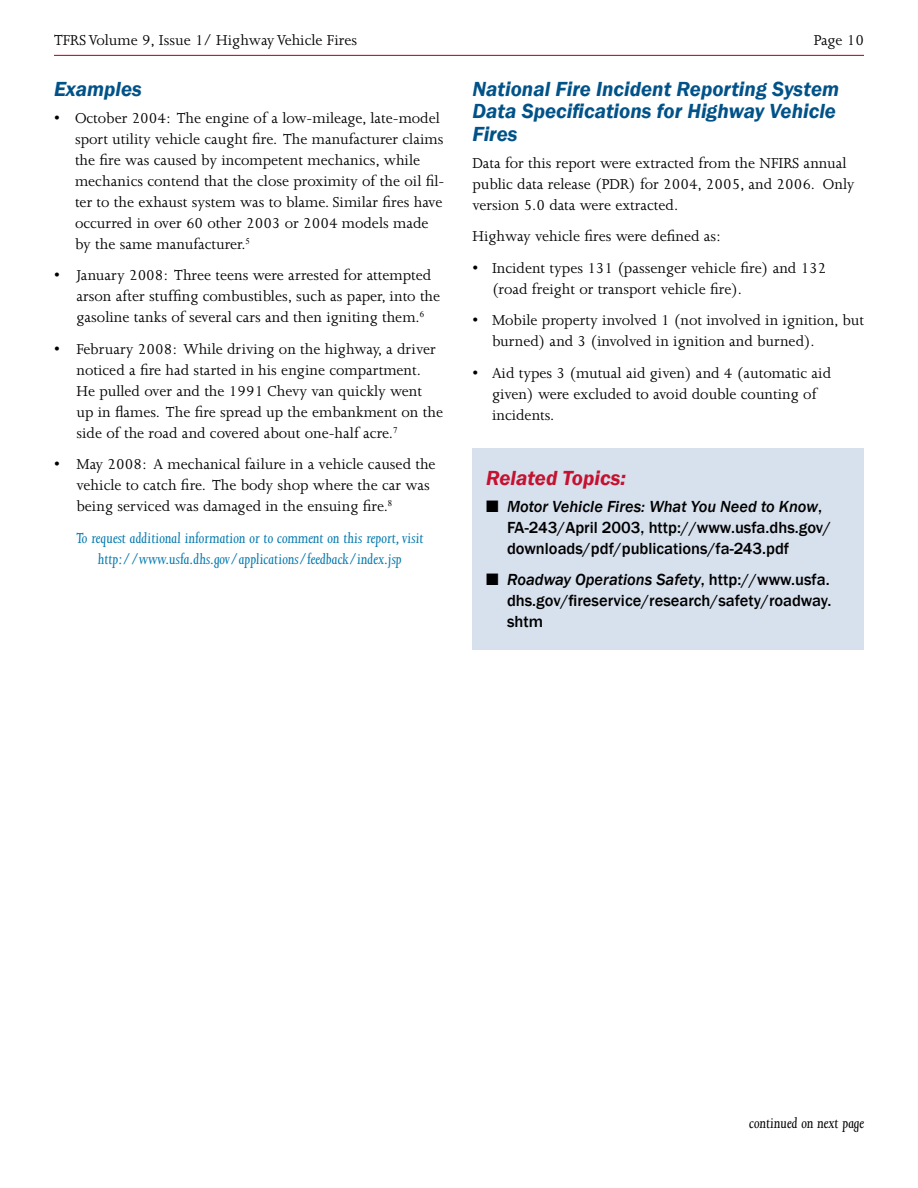
<style>
.page{position:relative;width:918px;height:1188px;background:#fff}
.page>*{position:absolute;margin:0;border:0;box-sizing:border-box;transform-origin:0 0}
.Text_Head_2{font:italic 600 21px/22.5px "Franklin Gothic";color:#005288}
.Text_Head_2-2{font:italic 600 21px "Franklin Gothic";color:#c41230}
.t1{font:16.5px/21px "Joanna MT Std";color:#000}
.Basic__Related_Topic{font:500 16.5px/21px "Franklin Gothic";color:#000}
.t2{font:italic 16.5px/21px "Joanna MT Std";color:#0078ae;text-align:center}
.t3{font:italic 16.5px "Joanna MT Std";color:#000}
.s1{font-style:italic}
</style>
<div class="page">
<hr style="left:54px;top:55px;width:810px;height:1px;background:#c41230">
<div style="left:472px;top:448px;width:392px;height:202px;background:#d7e0ed"></div>
<p class="t1" style="left:54px;top:30px;width:305px">TFRS Volume 9, Issue 1/ Highway Vehicle Fires</p>
<p class="t1" style="left:814px;top:30px;width:52px">Page 10</p>
<p class="Text_Head_2" style="left:54px;top:77px;width:89px">Examples</p>
<p class="t1" style="left:75px;top:107px;width:371px;text-indent:-21px">• October 2004: The engine of a low-mileage, late-model sport utility vehicle caught fire. The manufacturer claims the fire was caused by incompetent mechanics, while mechanics contend that the close proximity of the oil fil&shy;ter to the exhaust system was to blame. Similar fires have occurred in over 60 other 2003 or 2004 models made by the same manufacturer.<sup>5</sup></p>
<p class="t1" style="left:76px;top:265px;width:365px;text-indent:-22px">• January 2008: Three teens were arrested for attempted arson after stuffing combustibles, such as paper, into the gasoline tanks of several cars and then igniting them.<sup>6</sup></p>
<p class="t1" style="left:76px;top:338px;width:368px;text-indent:-22px">• February 2008: While driving on the highway, a driver noticed a fire had started in his engine compartment.<br>He pulled over and the 1991 Chevy van quickly went<br>up in flames. The fire spread up the embankment on the side of the road and covered about one-half acre.<sup>7</sup></p>
<p class="t1" style="left:76px;top:454px;width:361px;text-indent:-22px">• May 2008: A mechanical failure in a vehicle caused the vehicle to catch fire. The body shop where the car was being serviced was damaged in the ensuing fire.<sup>8</sup></p>
<p class="t2" style="left:76px;top:527px;width:350px">To request additional information or to comment on this report, visit http://www.usfa.dhs.gov/applications/feedback/index.jsp</p>
<p class="Text_Head_2" style="left:472px;top:77px;width:368px">National Fire Incident Reporting System<br>Data Specifications for Highway Vehicle<br>Fires</p>
<p class="t1" style="left:472px;top:152px;width:384px">Data for this report were extracted from the NFIRS annual public data release (PDR) for 2004, 2005, and 2006. Only version 5.0 data were extracted.</p>
<p class="t1" style="left:472px;top:226px;width:250px">Highway vehicle fires were defined as:</p>
<p class="t1" style="left:492px;top:257px;width:336px;text-indent:-20px">• Incident types 131 (passenger vehicle fire) and 132 (road freight or transport vehicle fire).</p>
<p class="t1" style="left:492px;top:310px;width:374px;text-indent:-20px">• Mobile property involved 1 (not involved in ignition, but burned) and 3 (involved in ignition and burned).</p>
<p class="t1" style="left:492px;top:362px;width:341px;text-indent:-20px">• Aid types 3 (mutual aid given) and 4 (automatic aid given) were excluded to avoid double counting of incidents.</p>
<p class="Text_Head_2-2" style="left:486px;top:464px;width:141px">Related Topics:</p>
<p class="Basic__Related_Topic" style="left:507px;top:496px;width:326px;text-indent:-21px">■ <span class="s1">Motor Vehicle Fires: What You Need to Know</span>,<br>FA-243/April 2003, http://www.usfa.dhs.gov/ downloads/pdf/publications/fa-243.pdf</p>
<p class="Basic__Related_Topic" style="left:507px;top:569px;width:326px;text-align:justify;text-indent:-21px">■ <span class="s1">Roadway Operations Safety</span>, http://www.usfa. dhs.gov/fireservice/research/safety/roadway. shtm</p>
<p class="t3" style="left:749px;top:1115px;width:116px">continued on next page</p>
</div>
